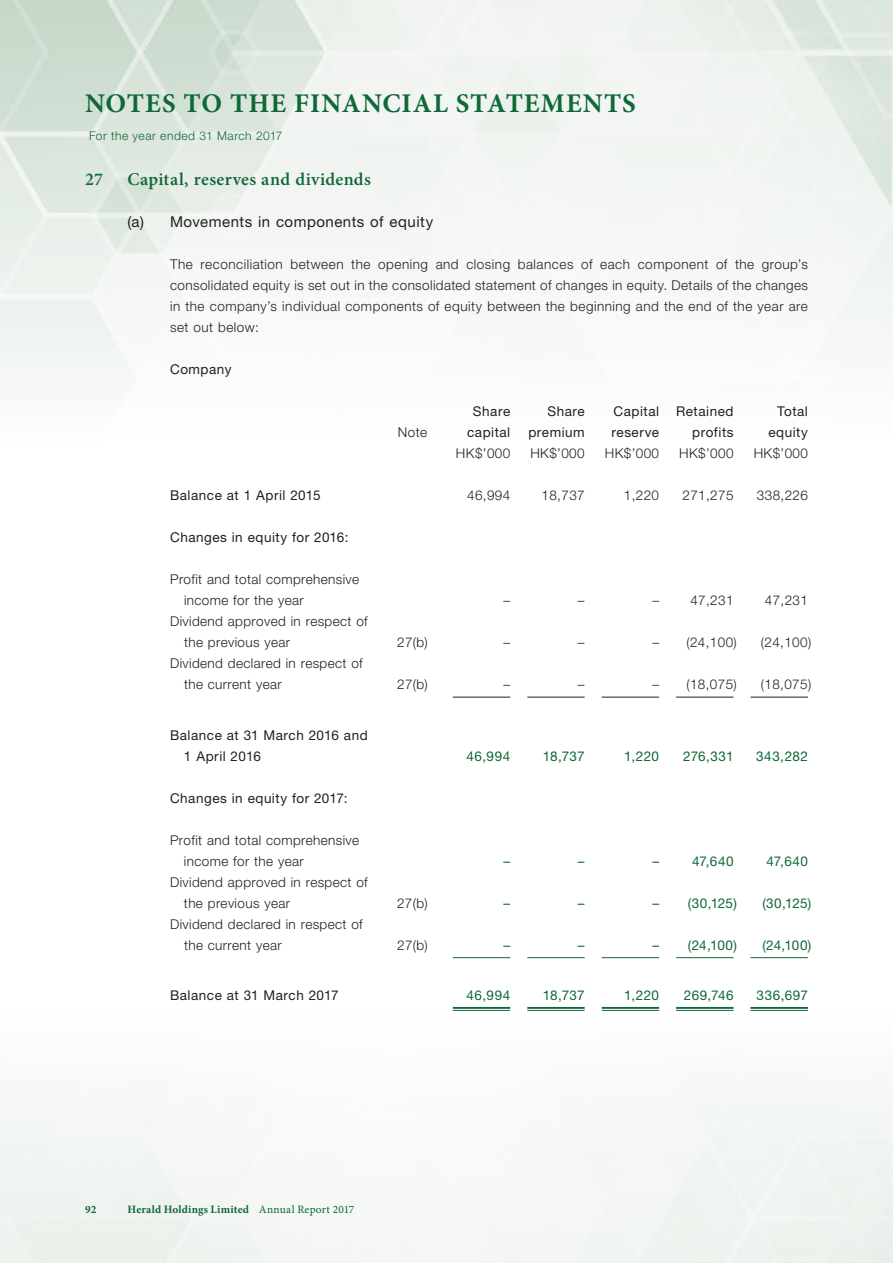
<style>
.page{position:relative;width:893px;height:1263px;background:#fff}
.page>*{position:absolute;margin:0;border:0;box-sizing:border-box;transform-origin:0 0}
.t1{font:700 27px "Minion Pro";letter-spacing:.035em;color:#0f6838}
.t2{font:600 18px "Minion Pro";letter-spacing:.015em;color:#0f6838}
.t3{font:15px "Helvetica Neue LT Std";letter-spacing:.035em;color:#231f20}
.t4{font:300 13.5px/21px "Helvetica Neue LT Std";letter-spacing:.03em;color:#231f20}
.t5{font:13.5px/21px "Helvetica Neue LT Std";letter-spacing:.035em;color:#231f20;text-align:right}
.t6{font:13.5px "Helvetica Neue LT Std";letter-spacing:.025em;color:#0f6838}
.t7{font:300 12px "Helvetica Neue LT Std";letter-spacing:.045em;color:#0f6838}
.t8{font:700 11.25px "Minion Pro";letter-spacing:.01em;color:#0f6838}
.s1{font-family:"Minion Pro Capt";font-weight:400}
</style>
<div class="page">
<hr style="left:453px;top:697px;width:57px;height:1px;background:#231f20">
<hr style="left:527px;top:697px;width:58px;height:1px;background:#231f20">
<hr style="left:602px;top:697px;width:57px;height:1px;background:#231f20">
<hr style="left:676px;top:697px;width:57px;height:1px;background:#231f20">
<hr style="left:750px;top:697px;width:58px;height:1px;background:#231f20">
<hr style="left:453px;top:957px;width:57px;height:1px;background:#0f6838">
<hr style="left:527px;top:957px;width:58px;height:1px;background:#0f6838">
<hr style="left:602px;top:957px;width:57px;height:1px;background:#0f6838">
<hr style="left:676px;top:957px;width:57px;height:1px;background:#0f6838">
<hr style="left:750px;top:957px;width:58px;height:1px;background:#0f6838">
<hr style="left:453px;top:1007px;width:57px;height:2px;background:#0f6838">
<hr style="left:453px;top:1010px;width:57px;height:1px;background:#0f6838">
<hr style="left:527px;top:1007px;width:58px;height:2px;background:#0f6838">
<hr style="left:527px;top:1010px;width:58px;height:1px;background:#0f6838">
<hr style="left:602px;top:1007px;width:57px;height:2px;background:#0f6838">
<hr style="left:602px;top:1010px;width:57px;height:1px;background:#0f6838">
<hr style="left:676px;top:1007px;width:57px;height:2px;background:#0f6838">
<hr style="left:676px;top:1010px;width:57px;height:1px;background:#0f6838">
<hr style="left:750px;top:1007px;width:58px;height:2px;background:#0f6838">
<hr style="left:750px;top:1010px;width:58px;height:1px;background:#0f6838">
<h1 class="t1" style="left:85px;top:84px;width:552px">NOTES TO THE FINANCIAL STATEMENTS</h1>
<p class="t7" style="left:89px;top:128px;width:195px">For the year ended 31 March 2017</p>
<h2 class="t2" style="left:85px;top:167px;width:19px">27</h2>
<h2 class="t2" style="left:128px;top:167px;width:245px">Capital, reserves and dividends</h2>
<p class="t3" style="left:128px;top:213px;width:307px">(a) Movements in components of equity</p>
<p class="t4" style="left:170px;top:253px;width:639px;text-align:justify">The reconciliation between the opening and closing balances of each component of the group’s consolidated equity is set out in the consolidated statement of changes in equity. Details of the changes in the company’s individual components of equity between the beginning and the end of the year are set out below:</p>
<p class="t5" style="left:170px;top:358px;width:63px">Company</p>
<p class="t4" style="left:398px;top:421px;width:31px">Note</p>
<p class="t5" style="left:467px;top:400px;width:45px;text-align:center">Share capital</p>
<p class="t5" style="left:528px;top:400px;width:58px">Share premium</p>
<p class="t5" style="left:612px;top:400px;width:49px;text-align:left">Capital reserve</p>
<p class="t5" style="left:676px;top:400px;width:59px">Retained profits</p>
<p class="t5" style="left:768px;top:400px;width:41px">Total equity</p>
<p class="t4" style="left:456px;top:442px;width:56px">HK$’000</p>
<p class="t4" style="left:530px;top:442px;width:56px">HK$’000</p>
<p class="t4" style="left:605px;top:442px;width:56px">HK$’000</p>
<p class="t4" style="left:679px;top:442px;width:56px">HK$’000</p>
<p class="t4" style="left:754px;top:442px;width:56px">HK$’000</p>
<p class="t5" style="left:170px;top:484px;width:152px">Balance at 1 April 2015</p>
<p class="t4" style="left:467px;top:484px;width:45px">46,994</p>
<p class="t4" style="left:542px;top:484px;width:45px">18,737</p>
<p class="t4" style="left:624px;top:484px;width:37px">1,220</p>
<p class="t4" style="left:682px;top:484px;width:53px">271,275</p>
<p class="t4" style="left:757px;top:484px;width:53px">338,226</p>
<p class="t5" style="left:170px;top:526px;width:180px">Changes in equity for 2016:</p>
<p class="t4" style="left:184px;top:568px;width:177px;text-indent:-14px">Profit and total comprehensive income for the year</p>
<p class="t4" style="left:504px;top:589px;width:8px">–</p>
<p class="t4" style="left:578px;top:589px;width:8px">–</p>
<p class="t4" style="left:652px;top:589px;width:83px">– 47,231</p>
<p class="t4" style="left:765px;top:589px;width:45px">47,231</p>
<p class="t4" style="left:184px;top:610px;width:185px;text-indent:-14px">Dividend approved in respect of the previous year</p>
<p class="t4" style="left:184px;top:652px;width:180px;text-indent:-14px">Dividend declared in respect of the current year</p>
<p class="t5" style="left:184px;top:724px;width:185px;text-align:left;text-indent:-14px">Balance at 31 March 2016 and<br>1 April 2016</p>
<p class="t5" style="left:170px;top:787px;width:179px">Changes in equity for 2017:</p>
<p class="t4" style="left:184px;top:829px;width:177px;text-indent:-14px">Profit and total comprehensive income for the year</p>
<p class="t4" style="left:184px;top:871px;width:185px;text-indent:-14px">Dividend approved in respect of the previous year</p>
<p class="t4" style="left:184px;top:913px;width:180px;text-indent:-14px">Dividend declared in respect of the current year</p>
<p class="t4" style="left:397px;top:631px;width:32px">27(b)</p>
<p class="t4" style="left:504px;top:631px;width:8px">–</p>
<p class="t4" style="left:578px;top:631px;width:8px">–</p>
<p class="t4" style="left:652px;top:631px;width:86px">– (24,100)</p>
<p class="t4" style="left:761px;top:631px;width:52px">(24,100)</p>
<p class="t4" style="left:397px;top:673px;width:32px">27(b)</p>
<p class="t4" style="left:504px;top:673px;width:8px">–</p>
<p class="t4" style="left:578px;top:673px;width:8px">–</p>
<p class="t4" style="left:652px;top:673px;width:86px">– (18,075)</p>
<p class="t4" style="left:761px;top:673px;width:52px">(18,075)</p>
<p class="t6" style="left:467px;top:748px;width:45px">46,994</p>
<p class="t6" style="left:543px;top:748px;width:43px">18,737</p>
<p class="t6" style="left:624px;top:748px;width:36px">1,220</p>
<p class="t6" style="left:683px;top:748px;width:52px">276,331</p>
<p class="t6" style="left:756px;top:748px;width:53px">343,282</p>
<p class="t6" style="left:503px;top:853px;width:8px">–</p>
<p class="t6" style="left:578px;top:853px;width:8px">–</p>
<p class="t6" style="left:652px;top:853px;width:8px">–</p>
<p class="t6" style="left:692px;top:853px;width:43px">47,640</p>
<p class="t6" style="left:766px;top:853px;width:43px">47,640</p>
<p class="t4" style="left:397px;top:892px;width:32px">27(b)</p>
<p class="t6" style="left:504px;top:895px;width:8px">–</p>
<p class="t6" style="left:578px;top:895px;width:8px">–</p>
<p class="t6" style="left:652px;top:895px;width:86px">– (30,125)</p>
<p class="t6" style="left:762px;top:895px;width:51px">(30,125)</p>
<p class="t4" style="left:397px;top:934px;width:32px">27(b)</p>
<p class="t6" style="left:504px;top:937px;width:8px">–</p>
<p class="t6" style="left:578px;top:937px;width:8px">–</p>
<p class="t6" style="left:652px;top:937px;width:86px">– (24,100)</p>
<p class="t6" style="left:762px;top:937px;width:51px">(24,100)</p>
<p class="t5" style="left:170px;top:984px;width:170px">Balance at 31 March 2017</p>
<p class="t6" style="left:467px;top:987px;width:45px">46,994</p>
<p class="t6" style="left:543px;top:987px;width:43px">18,737</p>
<p class="t6" style="left:624px;top:987px;width:36px">1,220</p>
<p class="t6" style="left:684px;top:987px;width:51px">269,746</p>
<p class="t6" style="left:757px;top:987px;width:53px">336,697</p>
<p class="t8" style="left:85px;top:1201px;width:13px">92</p>
<p class="t8" style="left:128px;top:1201px;width:228px">HERALD HOLDINGS LIMITED <span class="s1">Annual Report 2017</span></p>
</div>
